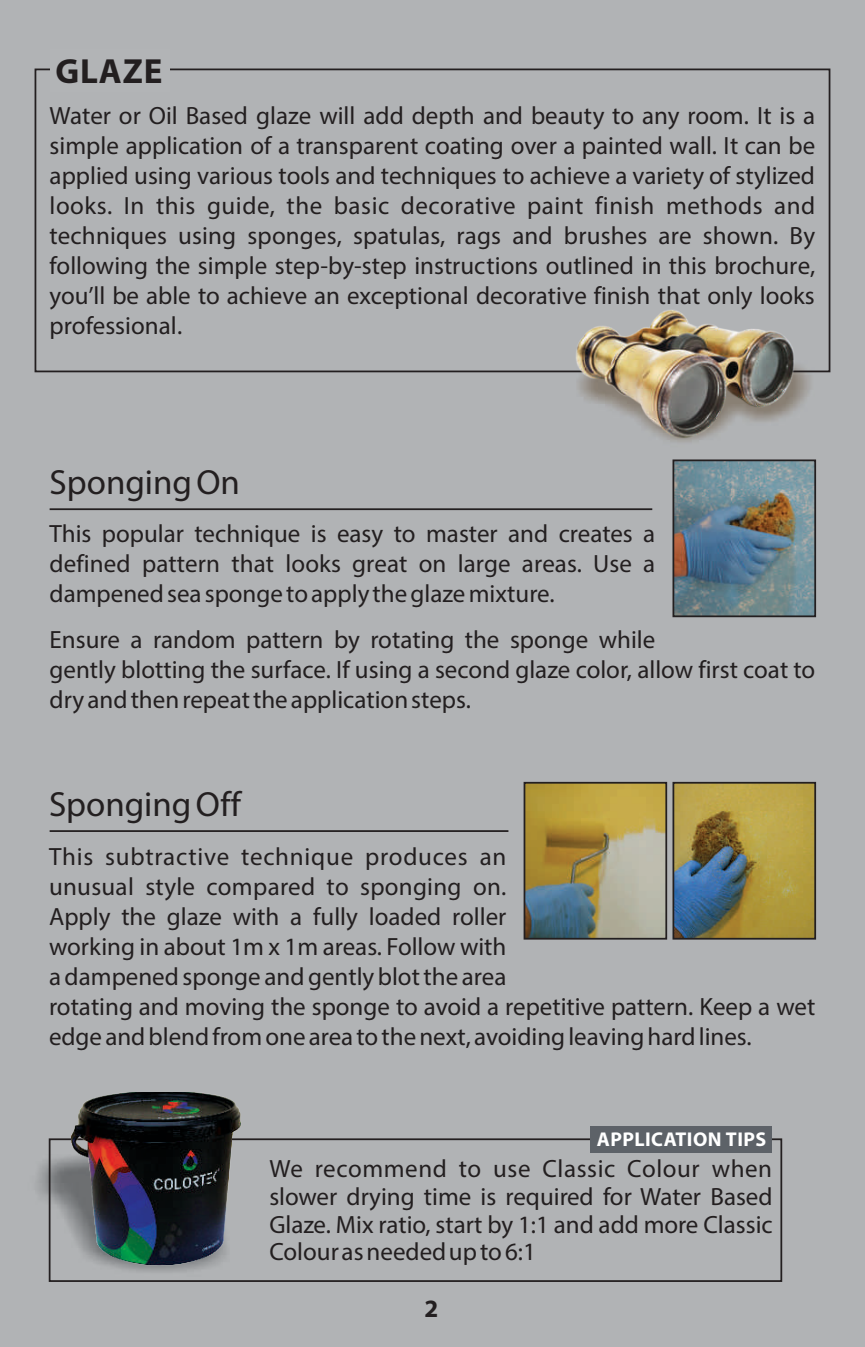
<style>
.page{position:relative;width:865px;height:1347px;background:#fff}
.page>*{position:absolute;margin:0;border:0;box-sizing:border-box;transform-origin:0 0}
.t1{font:35px "Myriad Pro";color:#231f20}
.t2{font:700 35px "Myriad Pro";letter-spacing:.025em;color:#231f20}
.t3{font:25px/30px "Myriad Pro";color:#231f20;text-align:justify}
.t4{font:700 25px "Myriad Pro";color:#231f20}
.t5{font:700 20px "Myriad Pro";letter-spacing:.02em;color:#fff}
</style>
<div class="page">
<div style="left:0;top:0;width:865px;height:1346px;background:#b1b3b5"></div>
<div style="left:35px;top:68px;width:795px;height:304px;border:2px solid #231f20"></div>
<div style="left:49px;top:1138px;width:733px;height:143px;border:2px solid #231f20"></div>
<img style="left:575px;top:309px;width:219px;height:129px">
<hr style="left:50px;top:508px;width:602px;height:2px;background:#231f20">
<hr style="left:50px;top:830px;width:458px;height:2px;background:#231f20">
<img style="left:675px;top:462px;width:138px;height:152px">
<div style="left:672px;top:459px;width:144px;height:158px;border:2px solid #231f20"></div>
<img style="left:526px;top:785px;width:138px;height:151px">
<div style="left:523px;top:782px;width:144px;height:157px;border:2px solid #231f20"></div>
<img style="left:675px;top:785px;width:138px;height:151px">
<div style="left:672px;top:782px;width:144px;height:157px;border:2px solid #231f20"></div>
<img style="left:72px;top:1092px;width:170px;height:173px">
<div style="left:50px;top:50px;width:119px;height:42px;background:#b2b4b6"></div>
<div style="left:590px;top:1126px;width:182px;height:26px;background:#5d6268"></div>
<h1 class="t2" style="left:56px;top:48px;width:108px">GLAZE</h1>
<p class="t3" style="left:50px;top:100px;width:767px">Water or Oil Based glaze will add depth and beauty to any room. It is a simple application of a transparent coating over a painted wall. It can be applied using various tools and techniques to achieve a variety of stylized looks. In this guide, the basic decorative paint finish methods and techniques using sponges, spatulas, rags and brushes are shown. By following the simple step-by-step instructions outlined in this brochure, you’ll be able to achieve an exceptional decorative finish that only looks professional.</p>
<h1 class="t1" style="left:50px;top:460px;width:192px">Sponging On</h1>
<p class="t3" style="left:50px;top:518px;width:607px">This popular technique is easy to master and creates a defined pattern that looks great on large areas. Use a dampened sea sponge to apply the glaze mixture.</p>
<p class="t3" style="left:50px;top:624px;width:767px;text-align:left">Ensure a random pattern by rotating the sponge while<br>gently blotting the surface. If using a second glaze color, allow first coat to dry and then repeat the application steps.</p>
<h1 class="t1" style="left:49px;top:782px;width:193px">Sponging Off</h1>
<p class="t3" style="left:49px;top:841px;width:767px;text-align:left">This subtractive technique produces an<br>unusual style compared to sponging on.<br>Apply the glaze with a fully loaded roller<br>working in about 1m x 1m areas. Follow with<br>a dampened sponge and gently blot the area<br>rotating and moving the sponge to avoid a repetitive pattern. Keep a wet edge and blend from one area to the next, avoiding leaving hard lines.</p>
<p class="t5" style="left:597px;top:1126px;width:171px">APPLICATION TIPS</p>
<p class="t3" style="left:269px;top:1154px;width:505px;line-height:27.8px">We recommend to use Classic Colour when slower drying time is required for Water Based Glaze. Mix ratio, start by 1:1 and add more Classic Colour as needed up to 6:1</p>
<p class="t4" style="left:424px;top:1292px;width:15px">2</p>
</div>
